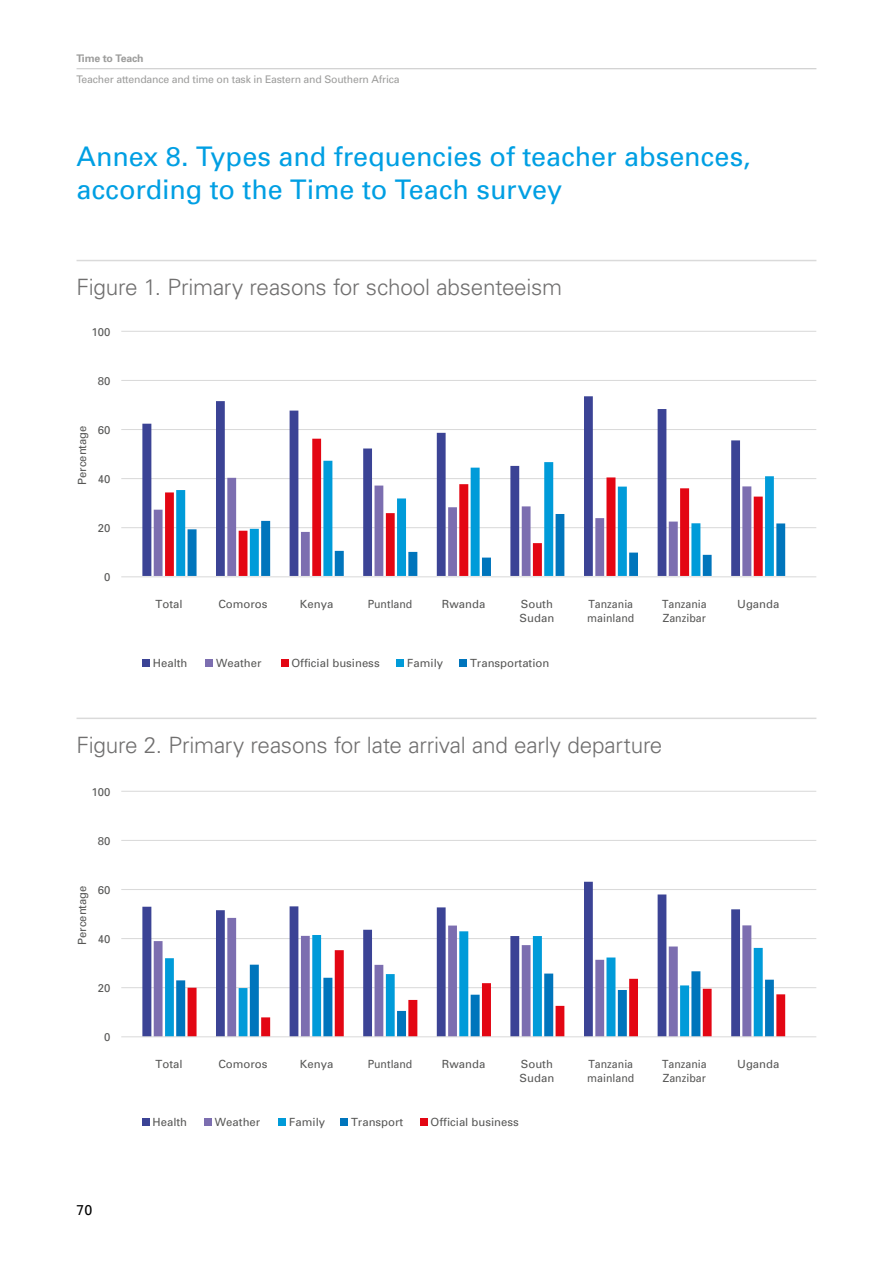
<style>
.page{position:relative;width:893px;height:1263px;background:#fff}
.page>*{position:absolute;margin:0;border:0;box-sizing:border-box;transform-origin:0 0}
.t1{font:27px/32.4px "Univers";letter-spacing:-.005em;color:#009fe3}
.t2{font:300 22.5px "Univers";letter-spacing:-.01em;color:#706f6f}
.t3{font:14.25px "Univers";color:#000}
.t4{font:11.25px/13.5px "Univers";color:#575756}
.t5{font:11.25px/13.5px "Univers";color:#575756;scale:.94 1}
.t6{font:10.5px "Univers";letter-spacing:-.02em;color:#9d9d9c}
.t7{font:700 10.5px "Univers";letter-spacing:-.02em;color:#9d9d9c}
</style>
<div class="page">
<hr style="left:77px;top:68px;width:739px;height:1px;background:#c6c6c6">
<hr style="left:77px;top:260px;width:739px;height:1px;background:#dadada">
<hr style="left:77px;top:718px;width:739px;height:1px;background:#dadada">
<div style="left:142px;top:659px;width:8px;height:7px;background:#3b4395"></div>
<div style="left:206px;top:659px;width:7px;height:7px;background:#7c6eb0"></div>
<div style="left:281px;top:659px;width:7px;height:7px;background:#e30613"></div>
<div style="left:397px;top:659px;width:7px;height:7px;background:#009bd9"></div>
<div style="left:459px;top:659px;width:8px;height:7px;background:#0075bc"></div>
<hr style="left:121px;top:527px;width:695px;height:1px;background:#dadada">
<hr style="left:121px;top:478px;width:695px;height:1px;background:#dadada">
<hr style="left:121px;top:429px;width:695px;height:1px;background:#dadada">
<hr style="left:121px;top:380px;width:695px;height:1px;background:#dadada">
<hr style="left:121px;top:331px;width:695px;height:1px;background:#dadada">
<svg style="left:142px;top:396px;width:525px;height:180px"></svg>
<svg style="left:165px;top:439px;width:575px;height:137px"></svg>
<svg style="left:176px;top:461px;width:598px;height:115px"></svg>
<svg style="left:188px;top:514px;width:597px;height:62px"></svg>
<hr style="left:121px;top:576px;width:695px;height:1px;background:#dadada">
<hr style="left:121px;top:987px;width:695px;height:1px;background:#dadada">
<hr style="left:121px;top:938px;width:695px;height:1px;background:#dadada">
<hr style="left:121px;top:889px;width:695px;height:1px;background:#dadada">
<hr style="left:121px;top:840px;width:695px;height:1px;background:#dadada">
<hr style="left:121px;top:791px;width:695px;height:1px;background:#dadada">
<svg style="left:142px;top:882px;width:598px;height:154px"></svg>
<svg style="left:154px;top:918px;width:597px;height:118px"></svg>
<svg style="left:165px;top:931px;width:598px;height:105px"></svg>
<svg style="left:188px;top:950px;width:597px;height:86px"></svg>
<div style="left:142px;top:1118px;width:7px;height:8px;background:#3b4395"></div>
<div style="left:204px;top:1118px;width:8px;height:8px;background:#7c6eb0"></div>
<div style="left:279px;top:1118px;width:7px;height:8px;background:#009bd9"></div>
<div style="left:340px;top:1118px;width:8px;height:8px;background:#0075bc"></div>
<div style="left:420px;top:1118px;width:7px;height:8px;background:#e30613"></div>
<hr style="left:121px;top:1036px;width:695px;height:1px;background:#dadada">
<p class="t7" style="left:77px;top:51px;width:68px">Time to Teach</p>
<p class="t6" style="left:77px;top:73px;width:325px">Teacher attendance and time on task in Eastern and Southern Africa</p>
<h1 class="t1" style="left:77px;top:140px;width:676px">Annex 8. Types and frequencies of teacher absences, according to the Time to Teach survey</h1>
<h2 class="t2" style="left:77px;top:274px;width:487px">Figure 1. Primary reasons for school absenteeism</h2>
<p class="t4" style="left:92px;top:325px;width:20px">100</p>
<p class="t4" style="left:98px;top:374px;width:14px">80</p>
<p class="t4" style="left:75px;top:485px;width:61px;rotate:-90deg">Percentage</p>
<p class="t4" style="left:98px;top:423px;width:14px">60</p>
<p class="t4" style="left:98px;top:472px;width:14px">40</p>
<p class="t4" style="left:98px;top:521px;width:14px">20</p>
<p class="t4" style="left:104px;top:570px;width:8px">0</p>
<p class="t4" style="left:156px;top:597px;width:29px">Total</p>
<p class="t4" style="left:218px;top:597px;width:51px">Comoros</p>
<p class="t4" style="left:300px;top:597px;width:35px">Kenya</p>
<p class="t5" style="left:368px;top:597px;width:49px">Puntland</p>
<p class="t4" style="left:442px;top:597px;width:45px">Rwanda</p>
<p class="t5" style="left:587px;top:597px;width:52px">Tanzania mainland</p>
<p class="t5" style="left:662px;top:597px;width:49px">Tanzania<br>Zanzibar</p>
<p class="t4" style="left:737px;top:597px;width:44px">Uganda</p>
<p class="t4" style="left:520px;top:597px;width:36px">South<br>Sudan</p>
<p class="t4" style="left:153px;top:655px;width:36px">Health</p>
<p class="t4" style="left:216px;top:655px;width:47px">Weather</p>
<p class="t4" style="left:291px;top:655px;width:90px">Official business</p>
<p class="t4" style="left:407px;top:655px;width:37px">Family</p>
<p class="t4" style="left:470px;top:655px;width:81px">Transportation</p>
<h2 class="t2" style="left:77px;top:731px;width:587px">Figure 2. Primary reasons for late arrival and early departure</h2>
<p class="t4" style="left:92px;top:785px;width:20px">100</p>
<p class="t4" style="left:98px;top:834px;width:14px">80</p>
<p class="t4" style="left:75px;top:945px;width:61px;rotate:-90deg">Percentage</p>
<p class="t4" style="left:98px;top:883px;width:14px">60</p>
<p class="t4" style="left:98px;top:932px;width:14px">40</p>
<p class="t4" style="left:98px;top:981px;width:14px">20</p>
<p class="t4" style="left:104px;top:1030px;width:8px">0</p>
<p class="t3" style="left:77px;top:1201px;width:17px">70</p>
<p class="t4" style="left:156px;top:1057px;width:29px">Total</p>
<p class="t4" style="left:218px;top:1057px;width:51px">Comoros</p>
<p class="t4" style="left:300px;top:1057px;width:35px">Kenya</p>
<p class="t5" style="left:368px;top:1057px;width:49px">Puntland</p>
<p class="t4" style="left:442px;top:1057px;width:45px">Rwanda</p>
<p class="t5" style="left:587px;top:1057px;width:52px">Tanzania mainland</p>
<p class="t5" style="left:662px;top:1057px;width:49px">Tanzania<br>Zanzibar</p>
<p class="t4" style="left:521px;top:1057px;width:34px">South</p>
<p class="t4" style="left:737px;top:1057px;width:44px">Uganda</p>
<p class="t4" style="left:520px;top:1071px;width:36px">Sudan</p>
<p class="t4" style="left:153px;top:1115px;width:36px">Health</p>
<p class="t4" style="left:215px;top:1115px;width:47px">Weather</p>
<p class="t4" style="left:289px;top:1115px;width:37px">Family</p>
<p class="t4" style="left:351px;top:1115px;width:54px">Transport</p>
<p class="t4" style="left:431px;top:1115px;width:90px">Official business</p>
</div>
